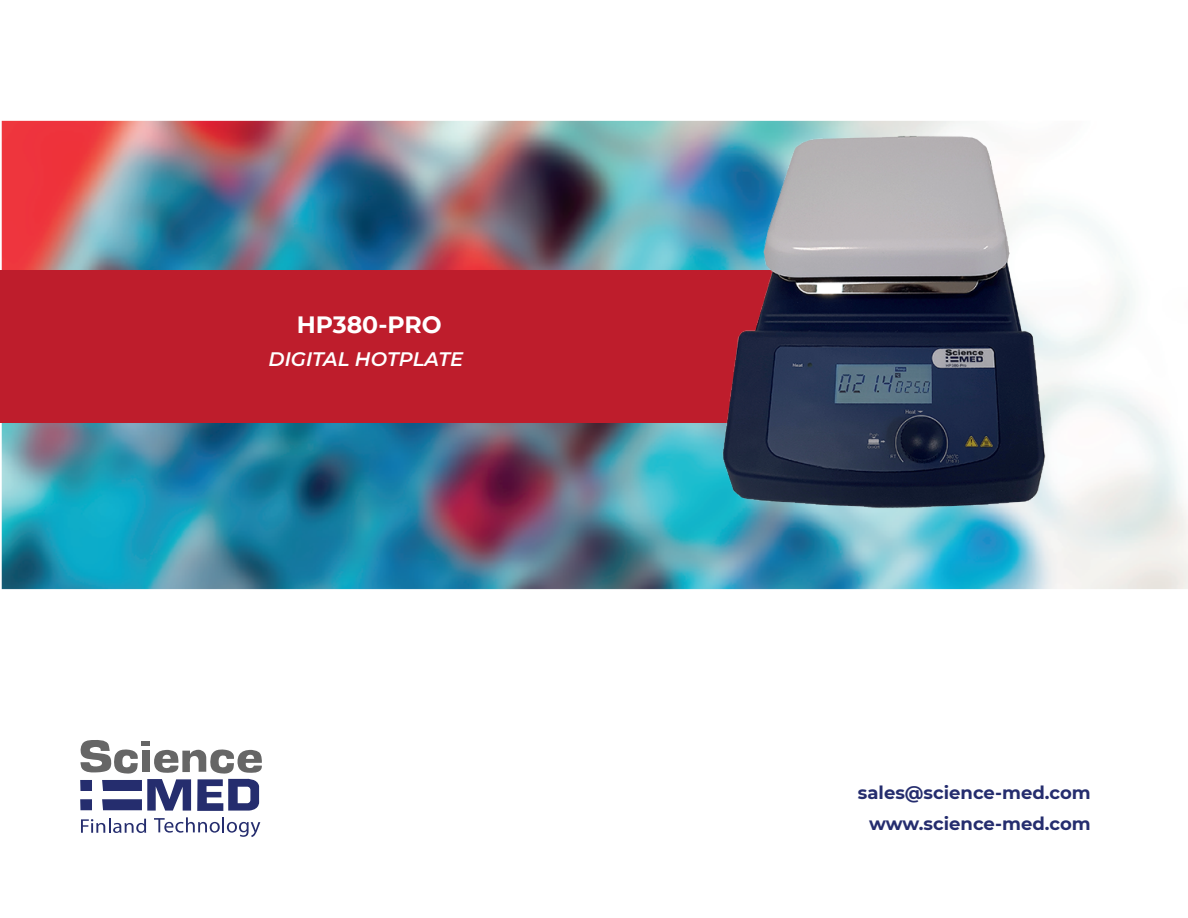
<style>
.page{position:relative;width:1188px;height:918px;background:#fff}
.page>*{position:absolute;margin:0;border:0;box-sizing:border-box;transform-origin:0 0}
.t1{font:700 23.55px "Montserrat";color:#fff}
.t2{font:italic 600 19.5px "Montserrat";color:#fff}
.t3{font:700 18px/31.5px "Montserrat";color:#252d6e;text-align:right}
</style>
<div class="page">
<img style="left:1px;top:120px;width:1187px;height:470px">
<div style="left:0;top:270px;width:800px;height:153px;background:#be1d2c"></div>
<svg style="left:81px;top:819px;width:65px;height:14px"></svg>
<svg style="left:154px;top:817px;width:106px;height:20px"></svg>
<svg style="left:80px;top:740px;width:182px;height:71px"></svg>
<img style="left:706px;top:120px;width:373px;height:401px">
<h1 class="t1" style="left:297px;top:307px;width:146px">HP380-PRO</h1>
<p class="t2" style="left:269px;top:345px;width:196px">DIGITAL HOTPLATE</p>
<p class="t3" style="left:858px;top:776px;width:234px">sales@science-med.com www.science-med.com</p>
</div>
